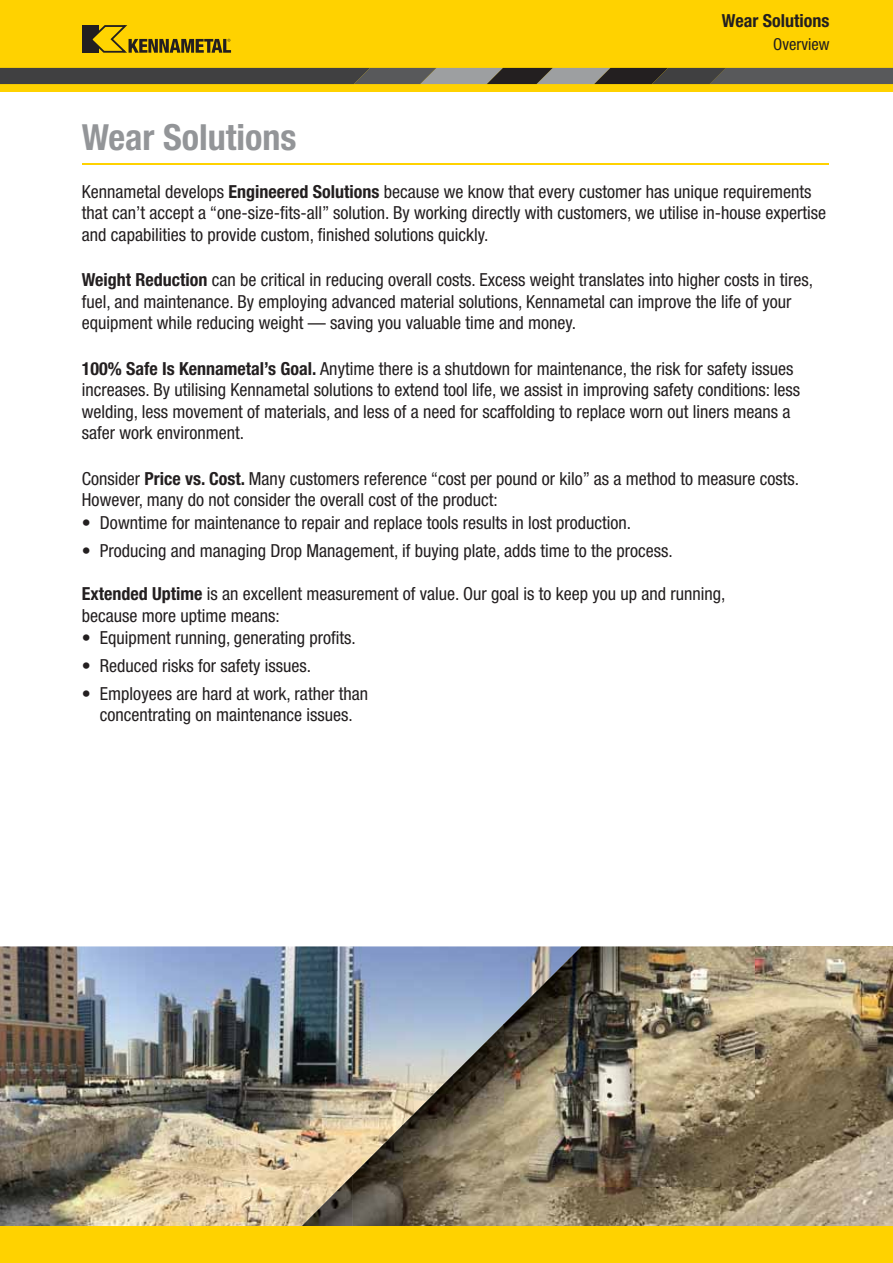
<style>
.page{position:relative;width:893px;height:1263px;background:#fff}
.page>*{position:absolute;margin:0;border:0;box-sizing:border-box;transform-origin:0 0}
.t1{font:700 condensed 36px "Helvetica Neue LT Std";color:#939598}
.t2{font:condensed 18px/21.6px "Helvetica Neue LT Std";color:#231f20}
.t3{font:700 condensed 18px "Helvetica Neue LT Std";color:#231f20}
.t4{font:condensed 16.5px "Helvetica Neue LT Std";color:#231f20}
.s1{font-weight:700}
</style>
<div class="page">
<img style="left:0;top:946px;width:302px;height:279px">
<img style="left:302px;top:946px;width:201px;height:228px">
<img style="left:503px;top:946px;width:389px;height:279px">
<img style="left:453px;top:1023px;width:51px;height:202px">
<img style="left:402px;top:1073px;width:51px;height:152px">
<img style="left:352px;top:1124px;width:51px;height:101px">
<img style="left:302px;top:1174px;width:50px;height:51px">
<div style="left:0;top:0;width:892px;height:92px;background:#ffd200"></div>
<div style="left:82px;top:25px;width:17px;height:28px;background:#231f20"></div>
<svg style="left:92px;top:25px;width:139px;height:28px"></svg>
<svg style="left:0;top:68px;width:892px;height:16px;background:#505051"></svg>
<hr style="left:82px;top:163px;width:746px;height:2px;background:#ffd200">
<div style="left:0;top:1225px;width:892px;height:37px;background:#ffd200"></div>
<p class="t3" style="left:721px;top:14px;width:109px">Wear Solutions</p>
<h1 class="t1" style="left:82px;top:124px;width:216px">Wear Solutions</h1>
<p class="t4" style="left:773px;top:38px;width:58px">Overview</p>
<p class="t2" style="left:82px;top:182px;width:745px">Kennametal develops <span class="s1">Engineered Solutions</span> because we know that every customer has unique requirements that can’t accept a “one-size-fits-all” solution. By working directly with customers, we utilise in-house expertise and capabilities to provide custom, finished solutions quickly.</p>
<p class="t2" style="left:82px;top:270px;width:732px"><span class="s1">Weight Reduction</span> can be critical in reducing overall costs. Excess weight translates into higher costs in tires, fuel, and maintenance. By employing advanced material solutions, Kennametal can improve the life of your equipment while reducing weight — saving you valuable time and money.</p>
<p class="t2" style="left:82px;top:359px;width:719px"><span class="s1">100% Safe Is Kennametal’s Goal.</span> Anytime there is a shutdown for maintenance, the risk for safety issues increases. By utilising Kennametal solutions to extend tool life, we assist in improving safety conditions: less welding, less movement of materials, and less of a need for scaffolding to replace worn out liners means a safer work environment.</p>
<p class="t2" style="left:82px;top:469px;width:718px">Consider <span class="s1">Price vs. Cost.</span> Many customers reference “cost per pound or kilo” as a method to measure costs.<br>However, many do not consider the overall cost of the product:</p>
<p class="t2" style="left:82px;top:513px;width:550px">• Downtime for maintenance to repair and replace tools results in lost production.</p>
<p class="t2" style="left:82px;top:541px;width:592px">• Producing and managing Drop Management, if buying plate, adds time to the process.</p>
<p class="t2" style="left:82px;top:584px;width:645px"><span class="s1">Extended Uptime</span> is an excellent measurement of value. Our goal is to keep you up and running, because more uptime means:</p>
<p class="t2" style="left:82px;top:628px;width:275px">• Equipment running, generating profits.</p>
<p class="t2" style="left:82px;top:656px;width:231px">• Reduced risks for safety issues.</p>
<p class="t2" style="left:82px;top:684px;width:287px;text-align:center">• Employees are hard at work, rather than concentrating on maintenance issues.</p>
</div>
